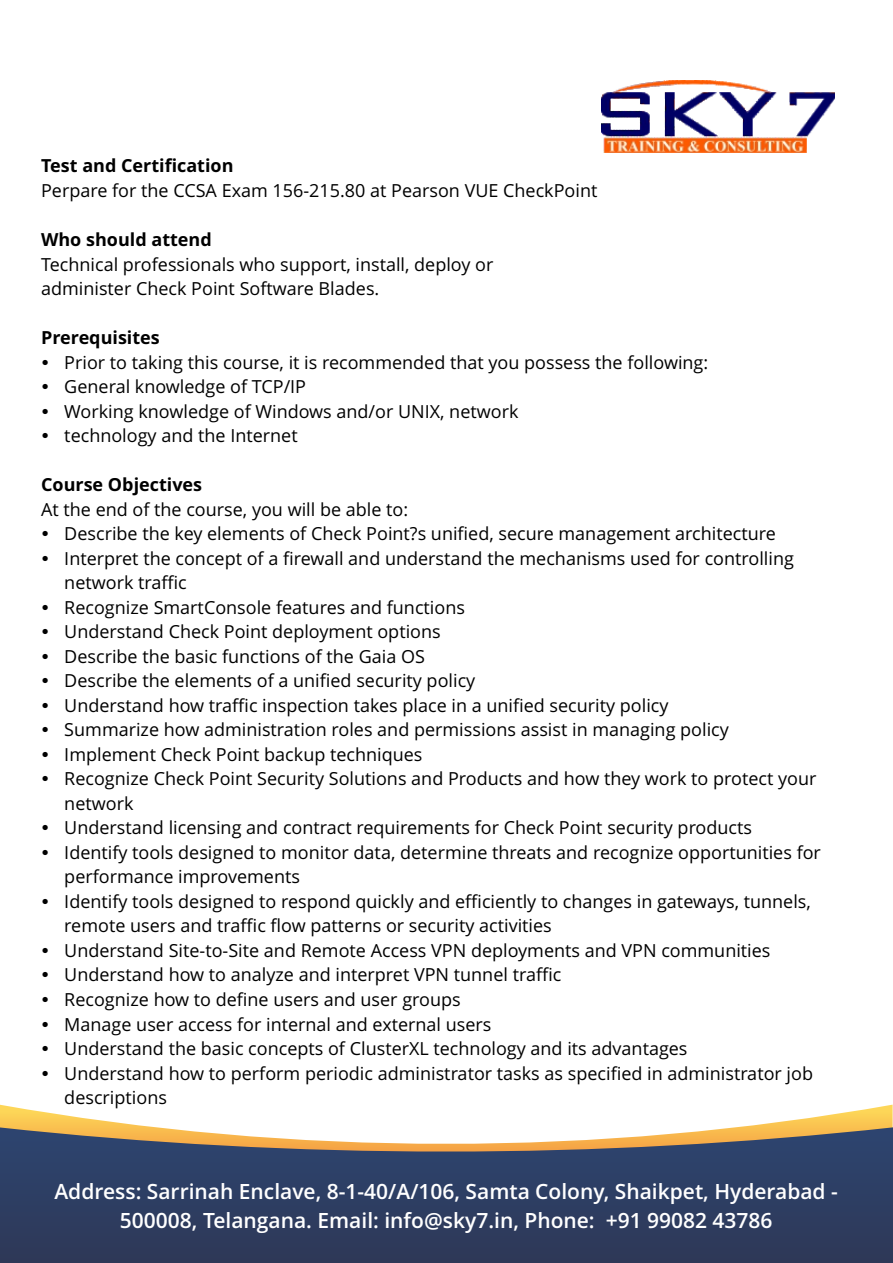
<style>
.page{position:relative;width:893px;height:1263px;background:#fff}
.page>*{position:absolute;margin:0;border:0;box-sizing:border-box;transform-origin:0 0}
.t1{font:600 21px/28.7px "Open Sans";color:#fff;text-align:center}
.t2{font:18px/24.5px "Open Sans";color:#000}
.t3{font:700 18px "Open Sans";color:#000}
</style>
<div class="page">
<svg style="left:0;top:1105px;width:893px;height:22px"></svg>
<svg style="left:0;top:1127px;width:893px;height:136px;background:#464f68"></svg>
<img style="left:601px;top:80px;width:234px;height:72px">
<p class="t3" style="left:41px;top:159px;width:194px">Test and Certification</p>
<p class="t2" style="left:41px;top:180px;width:558px">Perpare for the CCSA Exam 156-215.80 at Pearson VUE CheckPoint</p>
<p class="t3" style="left:41px;top:232px;width:172px">Who should attend</p>
<p class="t2" style="left:41px;top:254px;width:454px">Technical professionals who support, install, deploy or administer Check Point Software Blades.</p>
<p class="t3" style="left:41px;top:330px;width:120px">Prerequisites</p>
<p class="t2" style="left:64px;top:352px;width:645px">Prior to taking this course, it is recommended that you possess the following:<br>General knowledge of TCP/IP<br>Working knowledge of Windows and/or UNIX, network<br>technology and the Internet</p>
<p class="t3" style="left:41px;top:477px;width:163px">Course Objectives</p>
<p class="t2" style="left:64px;top:499px;width:758px;text-indent:-23px">At the end of the course, you will be able to:<br>Describe the key elements of Check Point?s unified, secure management architecture Interpret the concept of a firewall and understand the mechanisms used for controlling network traffic<br>Recognize SmartConsole features and functions<br>Understand Check Point deployment options<br>Describe the basic functions of the Gaia OS<br>Describe the elements of a unified security policy<br>Understand how traffic inspection takes place in a unified security policy<br>Summarize how administration roles and permissions assist in managing policy Implement Check Point backup techniques<br>Recognize Check Point Security Solutions and Products and how they work to protect your network<br>Understand licensing and contract requirements for Check Point security products<br>Identify tools designed to monitor data, determine threats and recognize opportunities for performance improvements<br>Identify tools designed to respond quickly and efficiently to changes in gateways, tunnels, remote users and traffic flow patterns or security activities<br>Understand Site-to-Site and Remote Access VPN deployments and VPN communities Understand how to analyze and interpret VPN tunnel traffic<br>Recognize how to define users and user groups<br>Manage user access for internal and external users<br>Understand the basic concepts of ClusterXL technology and its advantages<br>Understand how to perform periodic administrator tasks as specified in administrator job descriptions</p>
<p class="t1" style="left:54px;top:1179px;width:785px">Address: Sarrinah Enclave, 8-1-40/A/106, Samta Colony, Shaikpet, Hyderabad -<br>500008, Telangana. Email: info@sky7.in, Phone: +91 99082 43786</p>
</div>
